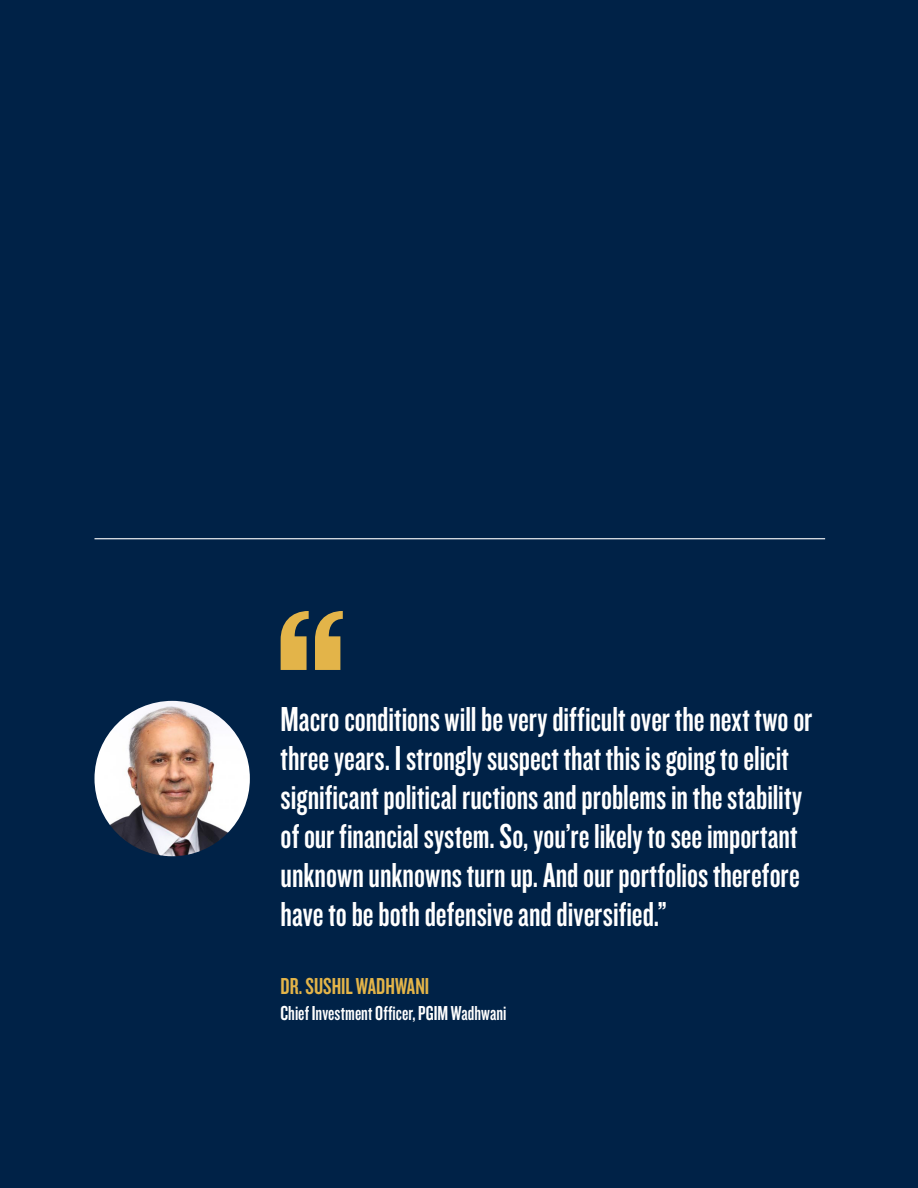
<style>
.page{position:relative;width:918px;height:1188px;background:#002247}
.page>*{position:absolute;margin:0;border:0;box-sizing:border-box;transform-origin:0 0}
.Footnote{font:36px/39px "Knockout HTF48 Featherweight";color:#fff}
.Footnote-2{font:24px "Knockout HTF48 Featherweight";letter-spacing:-.005em;color:#e3b449}
.Footnote-3{font:21px "Knockout HTF48 Featherweight";letter-spacing:.005em;color:#fff}
</style>
<div class="page">
<svg style="left:281px;top:611px;width:62px;height:59px"></svg>
<img style="left:94px;top:701px;width:156px;height:155px;border-radius:78px">
<hr style="left:94px;top:538px;width:731px;height:1px;background:#fff">
<p class="Footnote" style="left:281px;top:700px;width:533px">Macro conditions will be very difficult over the next two or three years. I strongly suspect that this is going to elicit significant political ructions and problems in the stability of our financial system. So, you’re likely to see important unknown unknowns turn up. And our portfolios therefore have to be both defensive and diversified.”</p>
<p class="Footnote-2" style="left:281px;top:974px;width:150px">DR. SUSHIL WADHWANI</p>
<p class="Footnote-3" style="left:281px;top:1002px;width:227px">Chief Investment Officer, PGIM Wadhwani</p>
</div>
